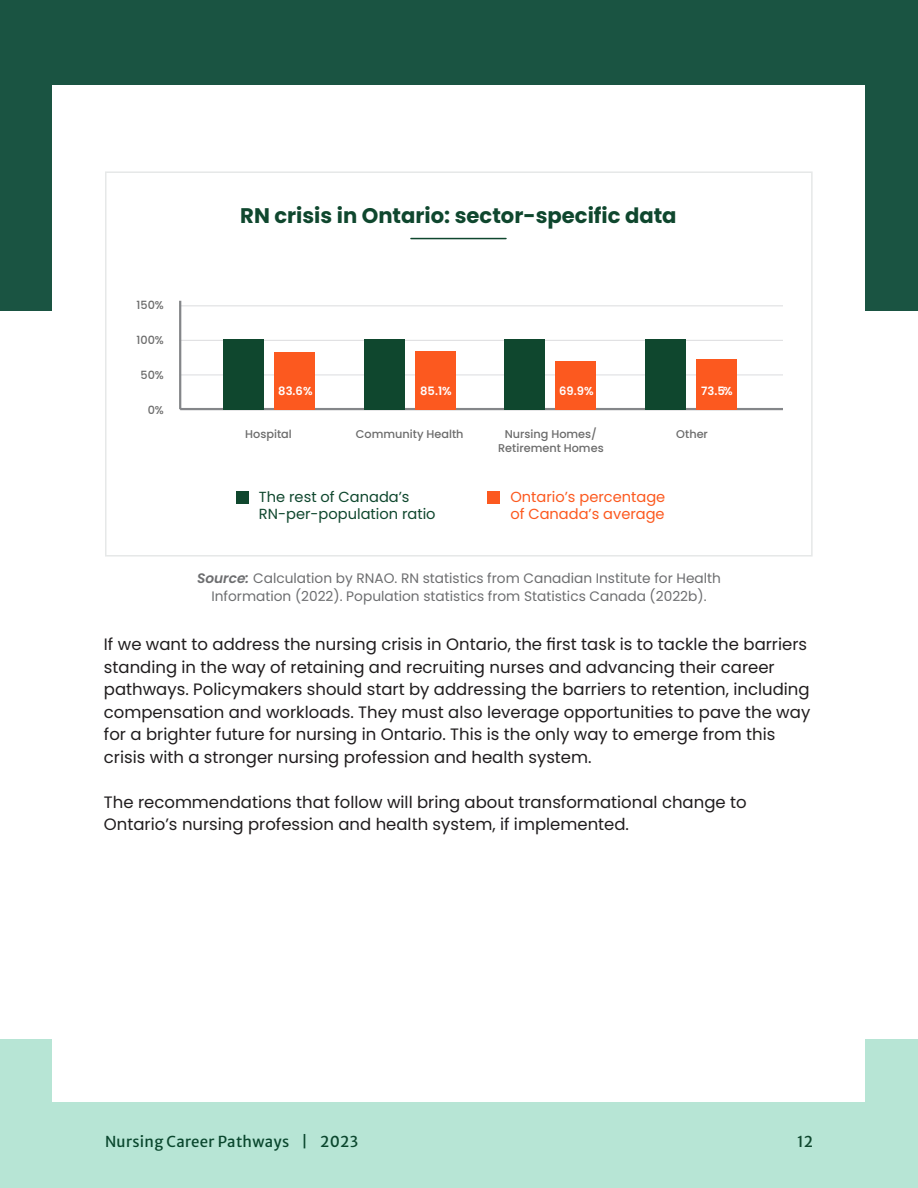
<style>
.page{position:relative;width:918px;height:1188px;background:#fff}
.page>*{position:absolute;margin:0;border:0;box-sizing:border-box;transform-origin:0 0}
.t1{font:700 21.15px "Poppins";color:#0f472e}
.t2{font:16.5px/22.5px "Poppins";color:#201d1e}
.t3{font:15px "Merriweather Sans";letter-spacing:.02em;color:#0a472e}
.t4{font:15px "Merriweather Sans";color:#0f472e}
.t5{font:14.55px/16.8px "Poppins";color:#0f472e}
.t6{font:14.55px/16.8px "Poppins";color:#fc591f}
.t7{font:13.65px/17.2px "Poppins";color:#6d6e70;text-align:center}
.t8{font:600 11.55px "Poppins";color:#fff}
.t9{font:500 11.25px/14.4px "Poppins";color:#6b6b6b;text-align:center}
.s1{font-weight:600;font-style:italic}
</style>
<div class="page">
<div style="left:0;top:1040px;width:918px;height:148px;background:#b7e5d5"></div>
<div style="left:0;top:0;width:918px;height:310px;background:#1a5442"></div>
<div style="left:52px;top:86px;width:814px;height:1016px;background:#fff"></div>
<div style="left:105px;top:171px;width:708px;height:386px;border:2px solid #e6e8e8"></div>
<hr style="left:411px;top:238px;width:95px;height:1px;background:#0f472e">
<hr style="left:179px;top:409px;width:604px;height:1px;background:#dfe0e2">
<hr style="left:179px;top:374px;width:604px;height:1px;background:#dfe0e2">
<hr style="left:179px;top:340px;width:604px;height:1px;background:#dfe0e2">
<hr style="left:179px;top:305px;width:604px;height:1px;background:#dfe0e2">
<hr style="left:179px;top:301px;width:2px;height:108px;background:#848689">
<hr style="left:180px;top:408px;width:603px;height:2px;background:#848689">
<div style="left:223px;top:340px;width:40px;height:70px;background:#0f472e"></div>
<div style="left:274px;top:352px;width:41px;height:58px;background:#fc591f"></div>
<div style="left:364px;top:340px;width:41px;height:70px;background:#0f472e"></div>
<div style="left:415px;top:351px;width:40px;height:59px;background:#fc591f"></div>
<div style="left:505px;top:340px;width:40px;height:70px;background:#0f472e"></div>
<div style="left:555px;top:361px;width:41px;height:49px;background:#fc591f"></div>
<div style="left:645px;top:340px;width:41px;height:70px;background:#0f472e"></div>
<div style="left:697px;top:359px;width:40px;height:51px;background:#fc591f"></div>
<div style="left:236px;top:491px;width:12px;height:13px;background:#0f472e"></div>
<div style="left:487px;top:491px;width:13px;height:13px;background:#fc591f"></div>
<p class="t9" style="left:137px;top:298px;width:29px">150%</p>
<p class="t9" style="left:137px;top:333px;width:29px">100%</p>
<p class="t9" style="left:141px;top:368px;width:25px">50%</p>
<p class="t9" style="left:148px;top:403px;width:18px">0%</p>
<p class="t1" style="left:240px;top:203px;width:438px">RN crisis in Ontario: sector-specific data</p>
<p class="t8" style="left:278px;top:384px;width:36px">83.6%</p>
<p class="t8" style="left:420px;top:384px;width:33px">85.1%</p>
<p class="t8" style="left:559px;top:384px;width:36px">69.9%</p>
<p class="t8" style="left:701px;top:384px;width:33px">73.5%</p>
<p class="t9" style="left:245px;top:427px;width:48px">Hospital</p>
<p class="t9" style="left:356px;top:427px;width:109px">Community Health</p>
<p class="t9" style="left:498px;top:427px;width:107px">Nursing Homes/<br>Retirement Homes</p>
<p class="t9" style="left:676px;top:427px;width:33px">Other</p>
<p class="t5" style="left:259px;top:489px;width:178px">The rest of Canada’s<br>RN-per-population ratio</p>
<p class="t6" style="left:510px;top:489px;width:156px">Ontario’s percentage of Canada’s average</p>
<p class="t7" style="left:197px;top:570px;width:525px"><span class="s1">Source:</span> Calculation by RNAO. RN statistics from Canadian Institute for Health<br>Information (2022). Population statistics from Statistics Canada (2022b).</p>
<p class="t2" style="left:104px;top:633px;width:708px">If we want to address the nursing crisis in Ontario, the first task is to tackle the barriers standing in the way of retaining and recruiting nurses and advancing their career pathways. Policymakers should start by addressing the barriers to retention, including compensation and workloads. They must also leverage opportunities to pave the way for a brighter future for nursing in Ontario. This is the only way to emerge from this crisis with a stronger nursing profession and health system.</p>
<p class="t2" style="left:104px;top:791px;width:644px">The recommendations that follow will bring about transformational change to<br>Ontario’s nursing profession and health system, if implemented.</p>
<p class="t3" style="left:105px;top:1129px;width:255px">Nursing Career Pathways | 2023</p>
<p class="t4" style="left:797px;top:1129px;width:17px">12</p>
</div>
